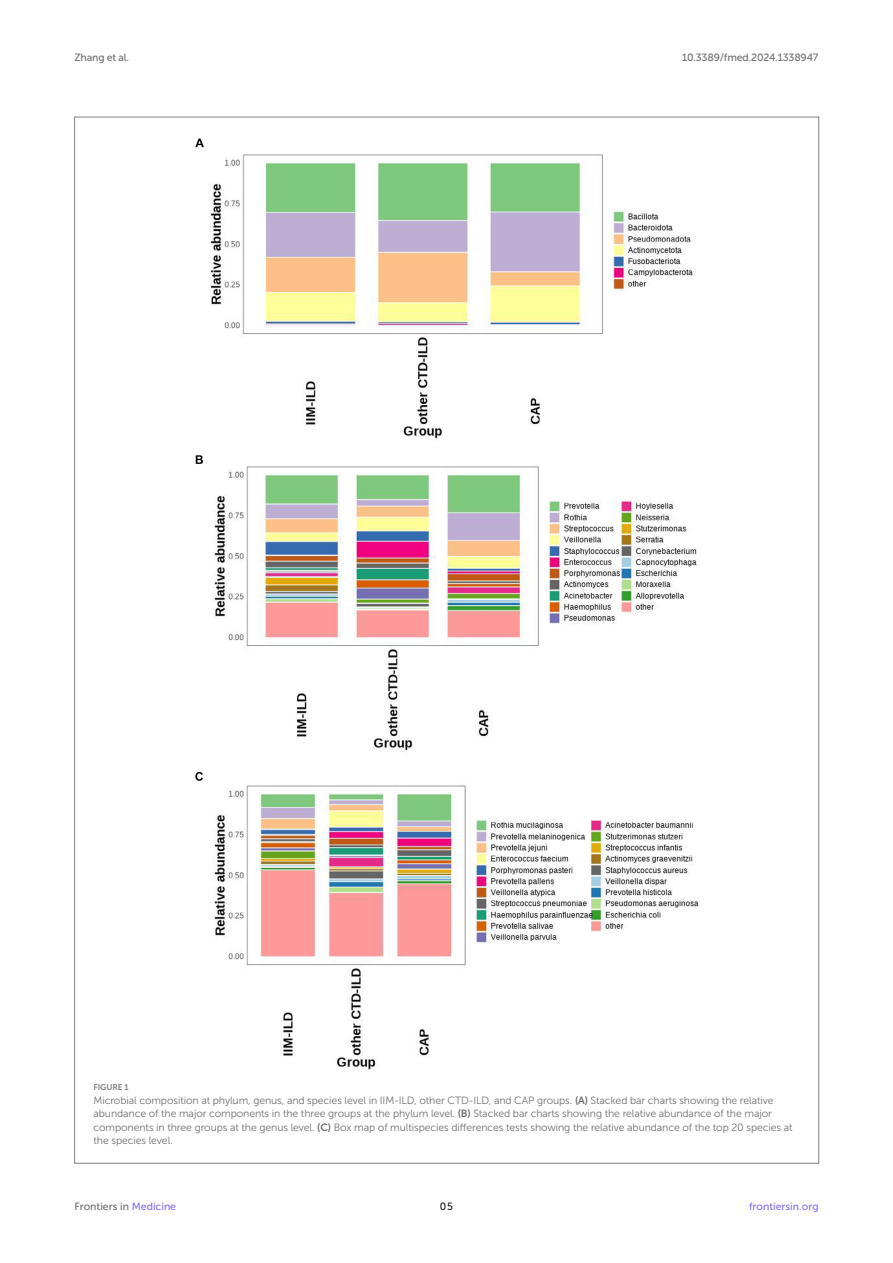
<style>
.page{position:relative;width:893px;height:1263px;background:#fff}
.page>*{position:absolute;margin:0;border:0;box-sizing:border-box;transform-origin:0 0}
.FIG_LEG{font:10.5px/13.5px "Museo Sans 300";letter-spacing:-.01em;color:#706f70}
.t1{font:10.5px "Museo Sans 500";letter-spacing:-.015em;color:#706f70}
.t2{font:10.5px "Museo Sans 500";color:#856df0}
.t3{font:10.5px "Museo Sans 500";color:#1b1c1b}
.FIG_HD{font:8.25px "Museo Sans 700";letter-spacing:-.01em;color:#7e7f7f}
.s1{font-family:"Museo Sans 700"}
.s2{color:#856df0}
</style>
<div class="page">
<img style="left:195px;top:138px;width:504px;height:932px">
<p class="t1" style="left:74px;top:51px;width:56px">Zhang et al.</p>
<p class="t1" style="left:682px;top:51px;width:138px">10.3389/fmed.2024.1338947</p>
<p class="FIG_HD" style="left:94px;top:1083px;width:37px">FIGURE 1</p>
<p class="FIG_LEG" style="left:94px;top:1093px;width:701px">Microbial composition at phylum, genus, and species level in IIM-ILD, other CTD-ILD, and CAP groups. <span class="s1">(A)</span> Stacked bar charts showing the relative abundance of the major components in the three groups at the phylum level. <span class="s1">(B)</span> Stacked bar charts showing the relative abundance of the major components in three groups at the genus level. <span class="s1">(C)</span> Box map of multispecies differences tests showing the relative abundance of the top 20 species at the species level.</p>
<p class="t1" style="left:74px;top:1200px;width:103px">Frontiers in <span class="s2">Medicine</span></p>
<p class="t3" style="left:440px;top:1200px;width:14px">05</p>
<p class="t2" style="left:749px;top:1200px;width:71px">frontiersin.org</p>
</div>
